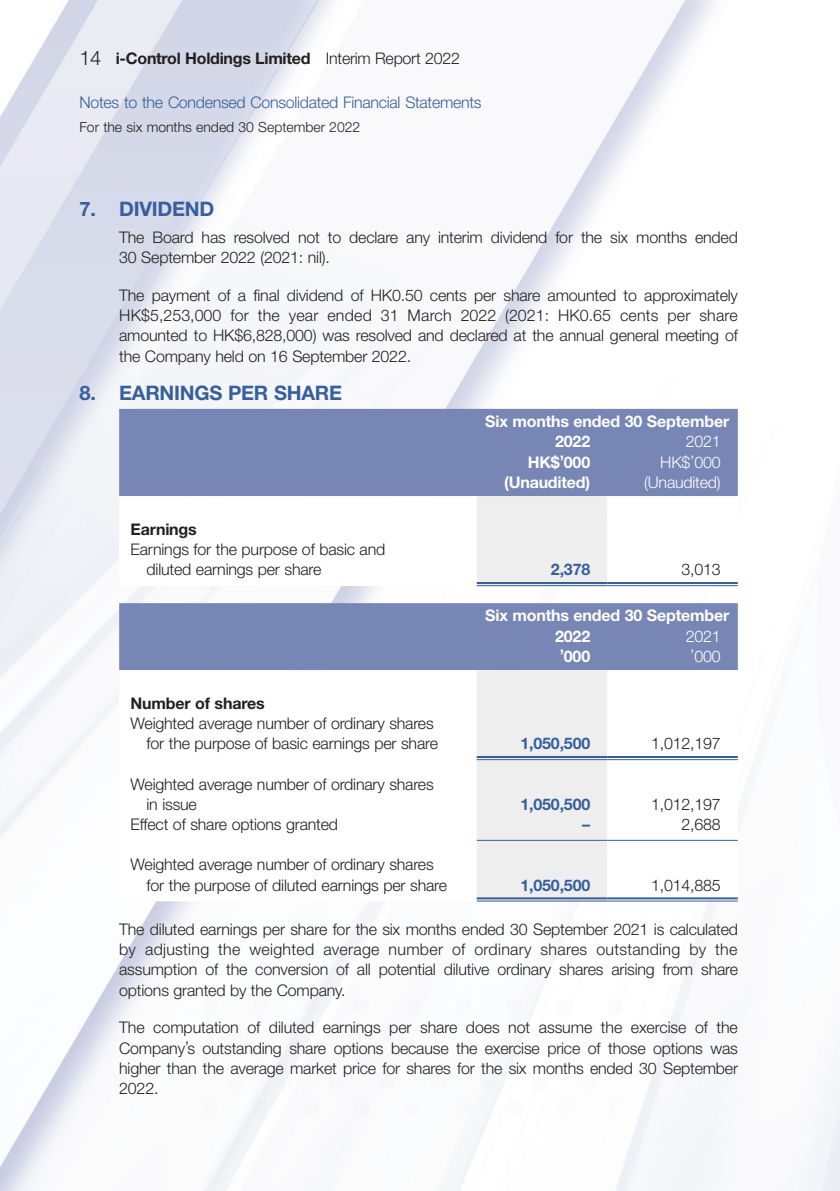
<style>
.page{position:relative;width:840px;height:1191px;background:#fff}
.page>*{position:absolute;margin:0;border:0;box-sizing:border-box;transform-origin:0 0}
.t1{font:700 20px "Helvetica Neue LT Std";letter-spacing:-.01em;color:#365f9b}
.t2{font:300 16px/20.4px "Helvetica Neue LT Std";letter-spacing:-.01em;color:#231f20}
.t3{font:700 16px/20.4px "Helvetica Neue LT Std";letter-spacing:-.01em;color:#fff}
.t4{font:700 16px "Helvetica Neue LT Std";letter-spacing:-.015em;color:#231f20}
.t5{font:300 16px "Helvetica Neue LT Std";letter-spacing:-.02em;color:#365f9b}
.t6{font:700 16px "Helvetica Neue LT Std";letter-spacing:-.01em;color:#365f9b}
.t7{font:300 16px "Helvetica Neue LT Std";letter-spacing:-.01em;color:#fff}
.t8{font:300 14px "Helvetica Neue LT Std";color:#231f20}
.s1{font-weight:300;font-size:20px}
.s2{font-weight:300}
</style>
<div class="page">
<img style="left:0;top:0;width:839px;height:1191px">
<div style="left:119px;top:409px;width:618px;height:87px;background:#7786b5"></div>
<svg style="left:119px;top:496px;width:618px;height:90px"></svg>
<hr style="left:476px;top:582px;width:131px;height:2px;background:#365f9b">
<hr style="left:476px;top:585px;width:131px;height:1px;background:#365f9b">
<hr style="left:607px;top:582px;width:130px;height:2px;background:#365f9b">
<hr style="left:607px;top:585px;width:130px;height:1px;background:#365f9b">
<div style="left:119px;top:603px;width:618px;height:67px;background:#7786b5"></div>
<svg style="left:119px;top:670px;width:357px;height:231px"></svg>
<svg style="left:476px;top:670px;width:261px;height:230px"></svg>
<hr style="left:476px;top:756px;width:131px;height:2px;background:#365f9b">
<hr style="left:476px;top:759px;width:131px;height:1px;background:#365f9b">
<hr style="left:607px;top:756px;width:130px;height:2px;background:#365f9b">
<hr style="left:607px;top:759px;width:130px;height:1px;background:#365f9b">
<hr style="left:476px;top:840px;width:131px;height:1px;background:#365f9b">
<hr style="left:607px;top:840px;width:130px;height:1px;background:#365f9b">
<hr style="left:476px;top:897px;width:131px;height:2px;background:#365f9b">
<hr style="left:476px;top:900px;width:131px;height:1px;background:#365f9b">
<hr style="left:607px;top:897px;width:130px;height:2px;background:#365f9b">
<hr style="left:607px;top:900px;width:130px;height:1px;background:#365f9b">
<p class="t4" style="left:79px;top:48px;width:381px"><span class="s1">14</span> i-Control Holdings Limited <span class="s2">Interim Report 2022</span></p>
<p class="t5" style="left:79px;top:92px;width:403px">Notes to the Condensed Consolidated Financial Statements</p>
<p class="t8" style="left:79px;top:118px;width:282px">For the six months ended 30 September 2022</p>
<p class="t1" style="left:79px;top:197px;width:136px">7. DIVIDEND</p>
<p class="t2" style="left:119px;top:227px;width:620px">The Board has resolved not to declare any interim dividend for the six months ended<br>30 September 2022 (2021: nil).</p>
<p class="t2" style="left:119px;top:284px;width:620px;text-align:justify">The payment of a final dividend of HK0.50 cents per share amounted to approximately HK$5,253,000 for the year ended 31 March 2022 (2021: HK0.65 cents per share amounted to HK$6,828,000) was resolved and declared at the annual general meeting of the Company held on 16 September 2022.</p>
<p class="t1" style="left:79px;top:381px;width:264px">8. EARNINGS PER SHARE</p>
<p class="t3" style="left:555px;top:411px;width:175px;text-indent:-70px">Six months ended 30 September<br>2022</p>
<p class="t7" style="left:685px;top:432px;width:37px">2021</p>
<p class="t4" style="left:130px;top:519px;width:68px">Earnings</p>
<p class="t2" style="left:146px;top:539px;width:240px;text-indent:-16px">Earnings for the purpose of basic and diluted earnings per share</p>
<p class="t4" style="left:130px;top:693px;width:136px">Number of shares</p>
<p class="t2" style="left:130px;top:713px;width:309px;text-align:right">Weighted average number of ordinary shares for the purpose of basic earnings per share</p>
<p class="t2" style="left:146px;top:773px;width:288px;text-indent:-16px">Weighted average number of ordinary shares in issue</p>
<p class="t3" style="left:527px;top:451px;width:64px">HK$’000</p>
<p class="t7" style="left:660px;top:452px;width:62px">HK$’000</p>
<p class="t3" style="left:504px;top:472px;width:88px">(Unaudited)</p>
<p class="t7" style="left:643px;top:472px;width:78px">(Unaudited)</p>
<p class="t6" style="left:550px;top:560px;width:41px">2,378</p>
<p class="t2" style="left:681px;top:559px;width:41px">3,013</p>
<p class="t3" style="left:555px;top:605px;width:175px;text-indent:-70px">Six months ended 30 September<br>2022</p>
<p class="t7" style="left:685px;top:626px;width:37px">2021</p>
<p class="t3" style="left:559px;top:646px;width:32px">’000</p>
<p class="t7" style="left:689px;top:646px;width:32px">’000</p>
<p class="t6" style="left:520px;top:734px;width:71px">1,050,500</p>
<p class="t2" style="left:650px;top:733px;width:71px">1,012,197</p>
<p class="t6" style="left:520px;top:794px;width:71px">1,050,500</p>
<p class="t2" style="left:650px;top:793px;width:71px">1,012,197</p>
<p class="t2" style="left:130px;top:814px;width:209px">Effect of share options granted</p>
<p class="t6" style="left:582px;top:814px;width:9px">–</p>
<p class="t2" style="left:681px;top:814px;width:41px">2,688</p>
<p class="t2" style="left:146px;top:854px;width:302px;text-indent:-16px">Weighted average number of ordinary shares for the purpose of diluted earnings per share</p>
<p class="t6" style="left:520px;top:875px;width:71px">1,050,500</p>
<p class="t2" style="left:650px;top:874px;width:71px">1,014,885</p>
<p class="t2" style="left:119px;top:918px;width:620px;text-align:justify">The diluted earnings per share for the six months ended 30 September 2021 is calculated by adjusting the weighted average number of ordinary shares outstanding by the assumption of the conversion of all potential dilutive ordinary shares arising from share options granted by the Company.</p>
<p class="t2" style="left:119px;top:1017px;width:620px;text-align:justify">The computation of diluted earnings per share does not assume the exercise of the Company’s outstanding share options because the exercise price of those options was higher than the average market price for shares for the six months ended 30 September 2022.</p>
</div>
